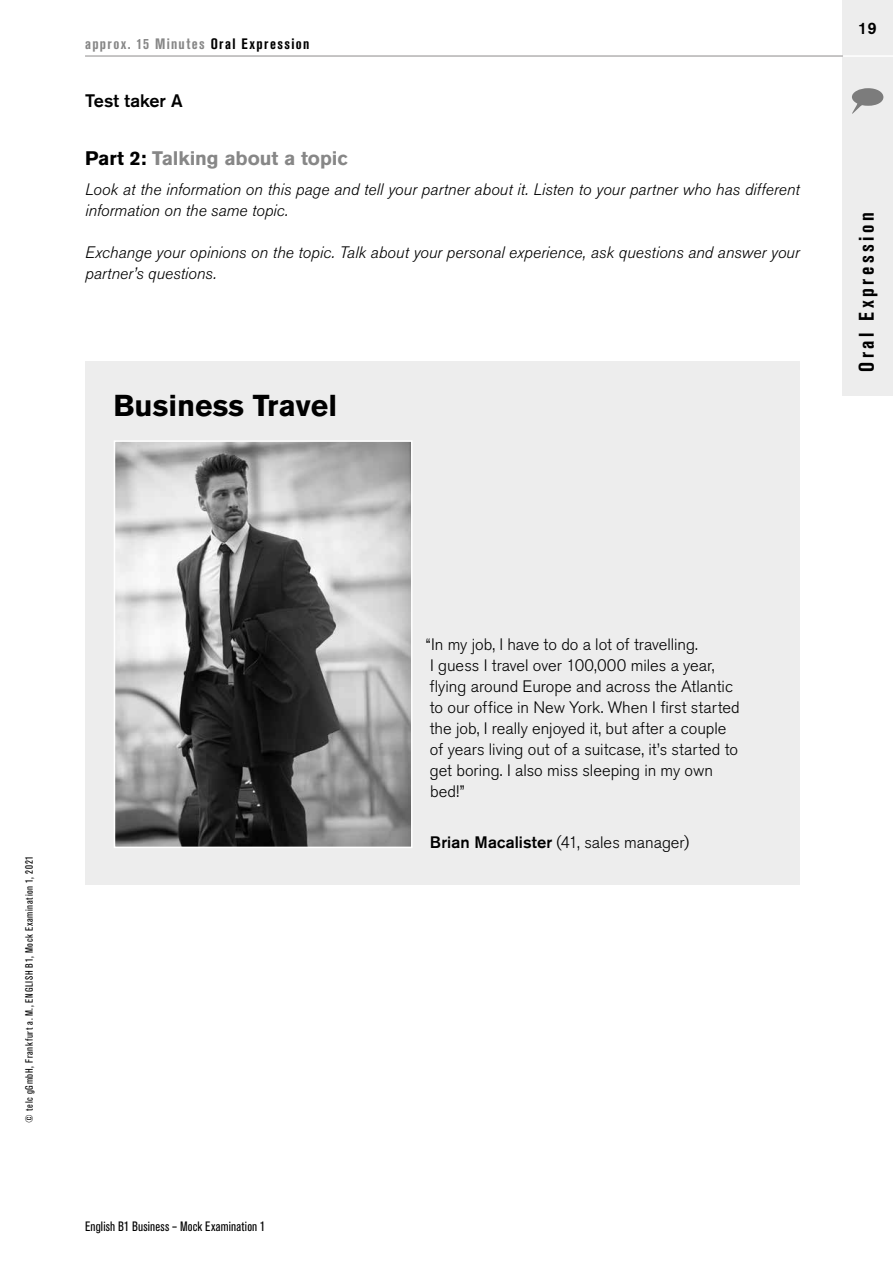
<style>
.page{position:relative;width:893px;height:1263px;background:#fff}
.page>*{position:absolute;margin:0;border:0;box-sizing:border-box;transform-origin:0 0}
.t1{font:700 30px "Akzidenz Grotesk Pro";color:#000}
.t2{font:700 condensed 21px "Akzidenz Grotesk Pro";letter-spacing:.165em;color:#000}
.t3{font:700 19.5px "Akzidenz Grotesk Pro";letter-spacing:-.005em;color:#878787}
.t4{font:500 18px "Akzidenz Grotesk Pro";color:#000}
.t5{font:300 16.5px/21px "Akzidenz Grotesk Pro";color:#000}
.t6{font:italic 300 16.5px/21px "Akzidenz Grotesk Pro";color:#000}
.t7{font:500 16.5px "Akzidenz Grotesk Pro";color:#000}
.t8{font:700 condensed 15px "Akzidenz Grotesk Pro";letter-spacing:.09em;color:#878787}
.t9{font:condensed 13.5px "Akzidenz Grotesk Pro";letter-spacing:.015em;color:#000}
.t10{font:condensed 10.5px "Akzidenz Grotesk Pro";letter-spacing:.065em;color:#000}
.s1{color:#000}
.s2{font-weight:500}
</style>
<div class="page">
<div style="left:842px;top:0;width:51px;height:395px;background:#ededed"></div>
<hr style="left:842px;top:55px;width:51px;height:2px;background:#fff">
<svg style="left:852px;top:88px;width:31px;height:26px"></svg>
<hr style="left:85px;top:55px;width:758px;height:2px;background:#b3b2b2">
<div style="left:85px;top:361px;width:714px;height:523px;background:#ededed"></div>
<img style="left:117px;top:443px;width:292px;height:402px">
<div style="left:114px;top:440px;width:298px;height:408px;border:2px solid #fff"></div>
<p class="t8" style="left:85px;top:34px;width:226px">approx. 15 Minutes <span class="s1">Oral Expression</span></p>
<p class="t4" style="left:85px;top:89px;width:99px">Test taker A</p>
<p class="t3" style="left:85px;top:146px;width:264px"><span class="s1">Part 2:</span> Talking about a topic</p>
<p class="t6" style="left:85px;top:179px;width:716px">Look at the information on this page and tell your partner about it. Listen to your partner who has different information on the same topic.</p>
<p class="t6" style="left:85px;top:242px;width:716px">Exchange your opinions on the topic. Talk about your personal experience, ask questions and answer your partner’s questions.</p>
<h1 class="t1" style="left:113px;top:386px;width:225px">Business Travel</h1>
<p class="t7" style="left:858px;top:18px;width:20px">19</p>
<p class="t2" style="left:853px;top:372px;width:161px;rotate:-90deg">Oral Expression</p>
<p class="t10" style="left:22px;top:1122px;width:268px;rotate:-90deg">© telc gGmbH, Frankfurt a. M., ENGLISH B1, Mock Examination 1, 2021</p>
<p class="t9" style="left:85px;top:1217px;width:182px">English B1 Business – Mock Examination 1</p>
<p class="t5" style="left:426px;top:634px;width:315px">“In my job, I have to do a lot of travelling.<br>I guess I travel over 100,000 miles a year, flying around Europe and across the Atlantic to our office in New York. When I first started the job, I really enjoyed it, but after a couple of years living out of a suitcase, it’s started to get boring. I also miss sleeping in my own bed!”</p>
<p class="t5" style="left:430px;top:832px;width:261px"><span class="s2">Brian Macalister</span> (41, sales manager)</p>
</div>
